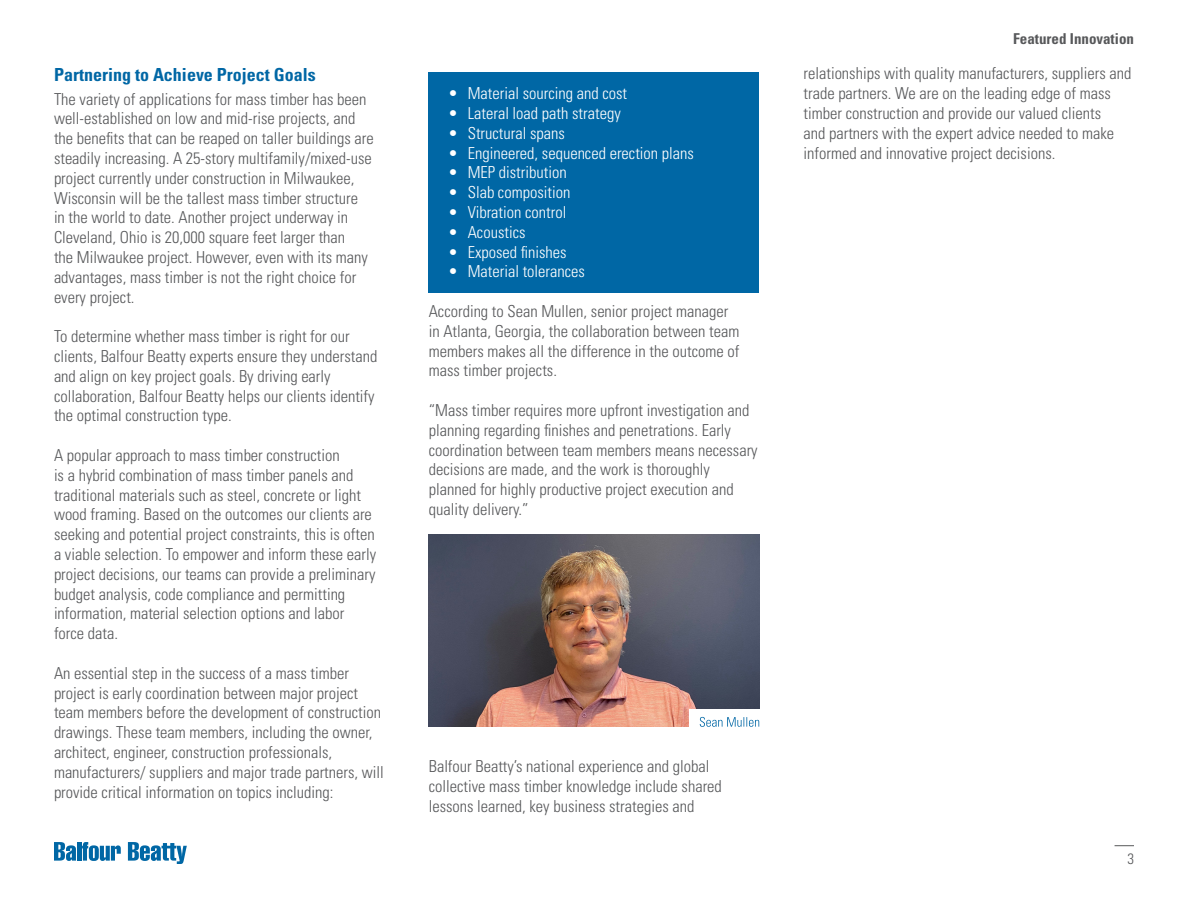
<style>
.page{position:relative;width:1188px;height:918px;background:#fff}
.page>*{position:absolute;margin:0;border:0;box-sizing:border-box;transform-origin:0 0}
.t1{font:700 condensed 18px "Univers LT Std";color:#0067a5}
.t2{font:300 condensed 16.5px/19.8px "Univers LT Std";color:#57585a}
.t3{font:300 condensed 16.5px "Univers LT Std";color:#fff}
.t4{font:700 condensed 15px "Univers LT Std";color:#57585a}
.t5{font:300 condensed 15px "Univers LT Std";color:#57585a}
</style>
<div class="page">
<svg style="left:128px;top:842px;width:59px;height:22px"></svg>
<svg style="left:82px;top:842px;width:39px;height:19px"></svg>
<hr style="left:77px;top:842px;width:4px;height:19px;background:#0067a5">
<svg style="left:54px;top:842px;width:22px;height:19px"></svg>
<svg style="left:1115px;top:845px;width:19px;height:1px"></svg>
<div style="left:428px;top:72px;width:331px;height:221px;background:#0067a5"></div>
<img style="left:429px;top:535px;width:330px;height:192px">
<div style="left:690px;top:709px;width:75px;height:18px;background:#fff"></div>
<svg style="left:700px;top:717px;width:59px;height:10px"></svg>
<p class="t1" style="left:54px;top:63px;width:263px">Partnering to Achieve Project Goals</p>
<p class="t2" style="left:54px;top:89px;width:321px">The variety of applications for mass timber has been well-established on low and mid-rise projects, and the benefits that can be reaped on taller buildings are steadily increasing. A 25-story multifamily/mixed-use project currently under construction in Milwaukee, Wisconsin will be the tallest mass timber structure<br>in the world to date. Another project underway in Cleveland, Ohio is 20,000 square feet larger than<br>the Milwaukee project. However, even with its many advantages, mass timber is not the right choice for every project.</p>
<p class="t2" style="left:54px;top:326px;width:325px">To determine whether mass timber is right for our clients, Balfour Beatty experts ensure they understand and align on key project goals. By driving early collaboration, Balfour Beatty helps our clients identify the optimal construction type.</p>
<p class="t2" style="left:54px;top:445px;width:324px">A popular approach to mass timber construction<br>is a hybrid combination of mass timber panels and traditional materials such as steel, concrete or light wood framing. Based on the outcomes our clients are seeking and potential project constraints, this is often a viable selection. To empower and inform these early project decisions, our teams can provide a preliminary budget analysis, code compliance and permitting information, material selection options and labor force data.</p>
<p class="t2" style="left:54px;top:663px;width:331px">An essential step in the success of a mass timber project is early coordination between major project team members before the development of construction drawings. These team members, including the owner, architect, engineer, construction professionals, manufacturers/ suppliers and major trade partners, will provide critical information on topics including:</p>
<p class="t3" style="left:448px;top:84px;width:180px">• Material sourcing and cost</p>
<p class="t3" style="left:448px;top:103px;width:174px">• Lateral load path strategy</p>
<p class="t3" style="left:448px;top:123px;width:118px">• Structural spans</p>
<p class="t3" style="left:448px;top:143px;width:247px">• Engineered, sequenced erection plans</p>
<p class="t3" style="left:448px;top:163px;width:120px">• MEP distribution</p>
<p class="t3" style="left:448px;top:183px;width:124px">• Slab composition</p>
<p class="t3" style="left:448px;top:202px;width:120px">• Vibration control</p>
<p class="t3" style="left:448px;top:222px;width:79px">• Acoustics</p>
<p class="t3" style="left:448px;top:242px;width:120px">• Exposed finishes</p>
<p class="t3" style="left:448px;top:262px;width:138px">• Material tolerances</p>
<p class="t2" style="left:429px;top:301px;width:312px">According to Sean Mullen, senior project manager in Atlanta, Georgia, the collaboration between team members makes all the difference in the outcome of mass timber projects.</p>
<p class="t2" style="left:429px;top:400px;width:330px">“Mass timber requires more upfront investigation and planning regarding finishes and penetrations. Early coordination between team members means necessary decisions are made, and the work is thoroughly planned for highly productive project execution and quality delivery.”</p>
<p class="t4" style="left:1013px;top:30px;width:122px">Featured Innovation</p>
<p class="t2" style="left:804px;top:64px;width:330px">relationships with quality manufacturers, suppliers and trade partners. We are on the leading edge of mass timber construction and provide our valued clients<br>and partners with the expert advice needed to make informed and innovative project decisions.</p>
<p class="t2" style="left:429px;top:757px;width:295px">Balfour Beatty’s national experience and global collective mass timber knowledge include shared lessons learned, key business strategies and</p>
<p class="t5" style="left:1127px;top:850px;width:8px">3</p>
</div>
